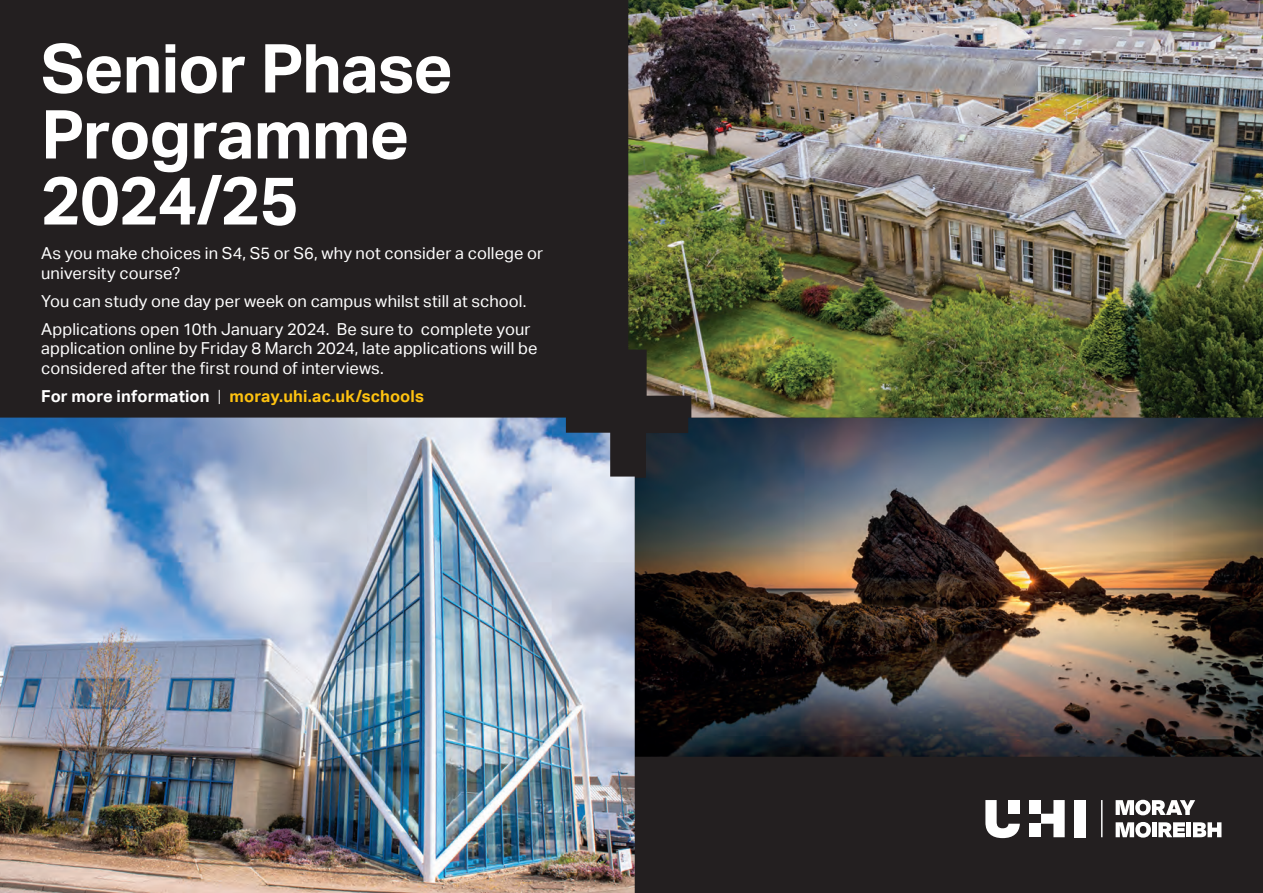
<style>
.page{position:relative;width:1263px;height:893px;background:#231f20}
.page>*{position:absolute;margin:0;border:0;box-sizing:border-box;transform-origin:0 0}
.t1{font:700 67.5px/66px "Aktiv Grotesk";letter-spacing:-.015em;color:#fff}
.t2{font:16.5px/19.5px "Aktiv Grotesk";letter-spacing:.005em;color:#fff}
.t3{font:700 16.5px "Aktiv Grotesk";letter-spacing:.005em;color:#fec210}
.s1{color:#fff}
.s2{font-weight:300;color:#fff}
</style>
<div class="page">
<img style="left:635px;top:418px;width:628px;height:339px">
<div style="left:1074px;top:800px;width:12px;height:37px;background:#fff"></div>
<div style="left:1030px;top:800px;width:11px;height:14px;background:#fff"></div>
<div style="left:1030px;top:824px;width:11px;height:13px;background:#fff"></div>
<svg style="left:1041px;top:800px;width:24px;height:37px"></svg>
<svg style="left:985px;top:800px;width:35px;height:38px"></svg>
<hr style="left:1101px;top:800px;width:1px;height:37px;background:#fff">
<svg style="left:1115px;top:822px;width:36px;height:16px"></svg>
<div style="left:1152px;top:822px;width:5px;height:15px;background:#fff"></div>
<svg style="left:1158px;top:822px;width:27px;height:15px"></svg>
<hr style="left:1187px;top:822px;width:4px;height:15px;background:#fff">
<svg style="left:1193px;top:822px;width:28px;height:15px"></svg>
<svg style="left:1115px;top:800px;width:80px;height:15px"></svg>
<img style="left:0;top:418px;width:635px;height:475px">
<img style="left:628px;top:0;width:635px;height:418px">
<h1 class="t1" style="left:41px;top:36px;width:413px">Senior Phase<br>Programme<br>2024/25</h1>
<p class="t2" style="left:41px;top:244px;width:504px">As you make choices in S4, S5 or S6, why not consider a college or university course?</p>
<p class="t2" style="left:41px;top:287px;width:491px;line-height:28px">You can study one day per week on campus whilst still at school.<br>Applications open 10th January 2024. Be sure to complete your</p>
<p class="t2" style="left:41px;top:339px;width:498px">application online by Friday 8 March 2024, late applications will be considered after the first round of interviews.</p>
<p class="t3" style="left:41px;top:387px;width:384px"><span class="s1">For more information</span> <span class="s2">|</span> moray.uhi.ac.uk/schools</p>
</div>
